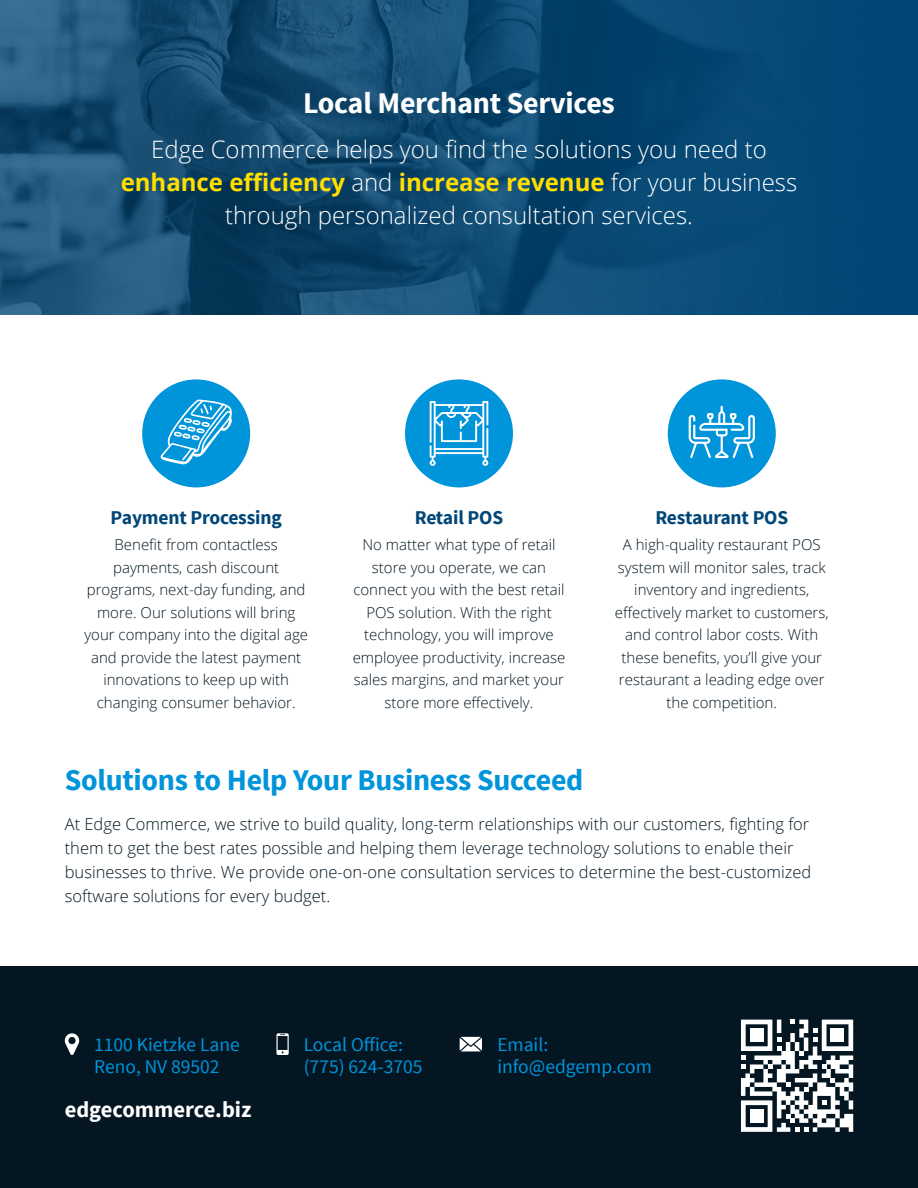
<style>
.page{position:relative;width:918px;height:1188px;background:#fff}
.page>*{position:absolute;margin:0;border:0;box-sizing:border-box;transform-origin:0 0}
.t1{font:700 30px "Source Sans Pro";letter-spacing:-.01em;color:#0094da}
.t2{font:700 30px "Source Sans Pro";letter-spacing:-.01em;color:#fff}
.t3{font:300 24px/33px "Open Sans";color:#fff;text-align:center}
.t4{font:700 22.5px "Source Sans Pro";color:#fff}
.t5{font:19.5px/22.5px "Source Sans Pro";color:#0094da}
.t6{font:700 19.5px "Source Sans Pro";letter-spacing:-.01em;color:#004677}
.t7{font:300 16.5px/24px "Open Sans";color:#041622}
.t8{font:300 15px/22.5px "Open Sans";color:#041622;text-align:center}
.s1{font-weight:700;color:#ffde00}
</style>
<div class="page">
<img style="left:0;top:0;width:918px;height:315px">
<div style="left:0;top:967px;width:918px;height:221px;background:#041622"></div>
<div style="left:142px;top:379px;width:108px;height:108px;background:#0094da;border-radius:50%"></div>
<svg style="left:160px;top:399px;width:72px;height:66px"></svg>
<div style="left:405px;top:379px;width:108px;height:108px;background:#0094da;border-radius:50%"></div>
<svg style="left:430px;top:401px;width:58px;height:65px"></svg>
<div style="left:668px;top:379px;width:108px;height:108px;background:#0094da;border-radius:50%"></div>
<svg style="left:689px;top:406px;width:66px;height:52px"></svg>
<svg style="left:65px;top:1033px;width:14px;height:22px"></svg>
<svg style="left:276px;top:1033px;width:13px;height:22px"></svg>
<svg style="left:460px;top:1037px;width:22px;height:14px"></svg>
<svg style="left:741px;top:1020px;width:112px;height:112px"></svg>
<div style="left:750px;top:1029px;width:13px;height:13px;background:#fff"></div>
<div style="left:831px;top:1029px;width:13px;height:13px;background:#fff"></div>
<div style="left:750px;top:1109px;width:13px;height:14px;background:#fff"></div>
<p class="t2" style="left:303px;top:84px;width:313px">Local Merchant Services</p>
<p class="t3" style="left:121px;top:132px;width:678px">Edge Commerce helps you find the solutions you need to <span class="s1">enhance efficiency</span> and <span class="s1">increase revenue</span> for your business through personalized consultation services.</p>
<p class="t6" style="left:111px;top:505px;width:173px">Payment Processing</p>
<p class="t8" style="left:84px;top:533px;width:225px">Benefit from contactless payments, cash discount programs, next-day funding, and more. Our solutions will bring your company into the digital age and provide the latest payment innovations to keep up with changing consumer behavior.</p>
<p class="t6" style="left:415px;top:505px;width:90px">Retail POS</p>
<p class="t8" style="left:353px;top:533px;width:214px">No matter what type of retail store you operate, we can connect you with the best retail<br>POS solution. With the right technology, you will improve employee productivity, increase sales margins, and market your store more effectively.</p>
<p class="t6" style="left:655px;top:505px;width:134px">Restaurant POS</p>
<p class="t8" style="left:615px;top:533px;width:215px">A high-quality restaurant POS system will monitor sales, track inventory and ingredients, effectively market to customers, and control labor costs. With these benefits, you’ll give your restaurant a leading edge over the competition.</p>
<p class="t1" style="left:65px;top:761px;width:520px">Solutions to Help Your Business Succeed</p>
<p class="t7" style="left:65px;top:811px;width:748px">At Edge Commerce, we strive to build quality, long-term relationships with our customers, fighting for them to get the best rates possible and helping them leverage technology solutions to enable their businesses to thrive. We provide one-on-one consultation services to determine the best-customized software solutions for every budget.</p>
<p class="t5" style="left:94px;top:1034px;width:147px">1100 Kietzke Lane</p>
<p class="t5" style="left:94px;top:1056px;width:127px">Reno, NV 89502</p>
<p class="t4" style="left:65px;top:1095px;width:188px">edgecommerce.biz</p>
<p class="t5" style="left:304px;top:1034px;width:120px">Local Office: (775) 624-3705</p>
<p class="t5" style="left:497px;top:1034px;width:156px">Email: info@edgemp.com</p>
</div>
